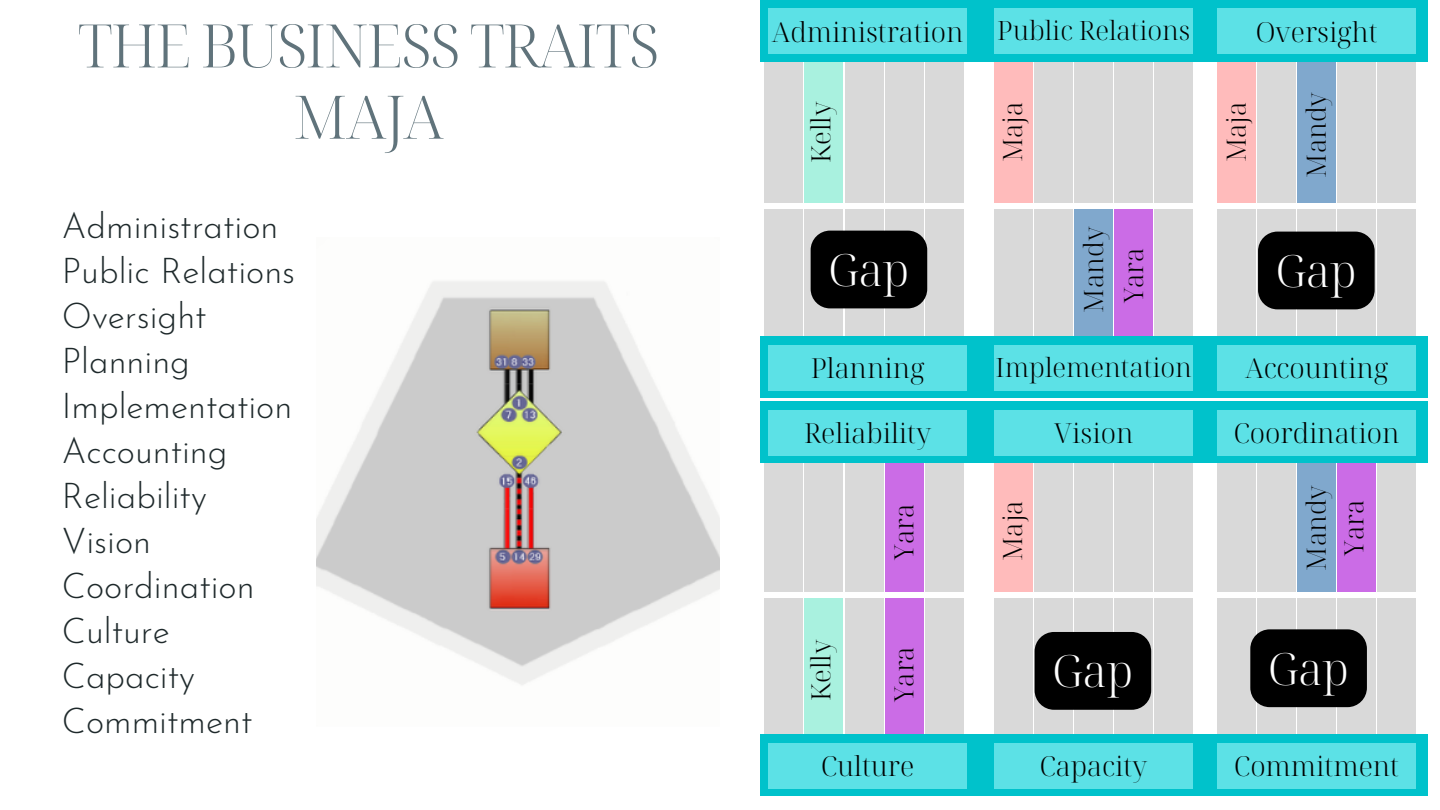
<style>
.page{position:relative;width:1440px;height:810px;background:#fff}
.page>*{position:absolute;margin:0;border:0;box-sizing:border-box;transform-origin:0 0}
.t1{font:300 59.9px "Noto Serif Display";letter-spacing:-.035em;color:#60737b}
.t2{font:300 44.5px "Noto Serif Display";color:#fff}
.t3{font:300 35px "Josefin Sans";color:#1e292b}
.t4{font:300 27.5px "Noto Serif Display";color:#000}
.t5{font:300 26.5px "Noto Serif Display";color:#000}
</style>
<div class="page">
<div style="left:765px;top:62px;width:38px;height:141px;background:#d9d9d9"></div>
<div style="left:805px;top:62px;width:38px;height:141px;background:#a9f1df"></div>
<div style="left:845px;top:62px;width:38px;height:141px;background:#d9d9d9"></div>
<div style="left:885px;top:62px;width:38px;height:141px;background:#d9d9d9"></div>
<div style="left:925px;top:62px;width:38px;height:141px;background:#d9d9d9"></div>
<div style="left:765px;top:209px;width:38px;height:142px;background:#d9d9d9"></div>
<div style="left:805px;top:209px;width:38px;height:142px;background:#d9d9d9"></div>
<div style="left:845px;top:209px;width:38px;height:142px;background:#d9d9d9"></div>
<div style="left:885px;top:209px;width:38px;height:142px;background:#d9d9d9"></div>
<div style="left:925px;top:209px;width:38px;height:142px;background:#d9d9d9"></div>
<div style="left:765px;top:450px;width:38px;height:142px;background:#d9d9d9"></div>
<div style="left:805px;top:450px;width:38px;height:142px;background:#d9d9d9"></div>
<div style="left:845px;top:450px;width:38px;height:142px;background:#d9d9d9"></div>
<div style="left:885px;top:450px;width:38px;height:142px;background:#cb6ce6"></div>
<div style="left:925px;top:450px;width:38px;height:142px;background:#d9d9d9"></div>
<div style="left:765px;top:598px;width:38px;height:142px;background:#d9d9d9"></div>
<div style="left:805px;top:598px;width:38px;height:142px;background:#a9f1df"></div>
<div style="left:845px;top:598px;width:38px;height:142px;background:#d9d9d9"></div>
<div style="left:885px;top:598px;width:38px;height:142px;background:#cb6ce6"></div>
<div style="left:925px;top:598px;width:38px;height:142px;background:#d9d9d9"></div>
<div style="left:994px;top:62px;width:39px;height:141px;background:#fbb"></div>
<div style="left:1034px;top:62px;width:39px;height:141px;background:#d9d9d9"></div>
<div style="left:1075px;top:62px;width:38px;height:141px;background:#d9d9d9"></div>
<div style="left:1115px;top:62px;width:38px;height:141px;background:#d9d9d9"></div>
<div style="left:1155px;top:62px;width:38px;height:141px;background:#d9d9d9"></div>
<div style="left:994px;top:209px;width:39px;height:142px;background:#d9d9d9"></div>
<div style="left:1034px;top:209px;width:39px;height:142px;background:#d9d9d9"></div>
<div style="left:1075px;top:209px;width:38px;height:142px;background:#80a8cd"></div>
<div style="left:1115px;top:209px;width:38px;height:142px;background:#cb6ce6"></div>
<div style="left:1155px;top:209px;width:38px;height:142px;background:#d9d9d9"></div>
<div style="left:994px;top:450px;width:39px;height:142px;background:#fbb"></div>
<div style="left:1034px;top:450px;width:39px;height:142px;background:#d9d9d9"></div>
<div style="left:1075px;top:450px;width:38px;height:142px;background:#d9d9d9"></div>
<div style="left:1115px;top:450px;width:38px;height:142px;background:#d9d9d9"></div>
<div style="left:1155px;top:450px;width:38px;height:142px;background:#d9d9d9"></div>
<div style="left:994px;top:598px;width:39px;height:142px;background:#d9d9d9"></div>
<div style="left:1034px;top:598px;width:39px;height:142px;background:#d9d9d9"></div>
<div style="left:1075px;top:598px;width:38px;height:142px;background:#d9d9d9"></div>
<div style="left:1115px;top:598px;width:38px;height:142px;background:#d9d9d9"></div>
<div style="left:1155px;top:598px;width:38px;height:142px;background:#d9d9d9"></div>
<div style="left:1217px;top:62px;width:39px;height:141px;background:#fbb"></div>
<div style="left:1257px;top:62px;width:39px;height:141px;background:#d9d9d9"></div>
<div style="left:1298px;top:62px;width:38px;height:141px;background:#80a8cd"></div>
<div style="left:1338px;top:62px;width:38px;height:141px;background:#d9d9d9"></div>
<div style="left:1378px;top:62px;width:38px;height:141px;background:#d9d9d9"></div>
<div style="left:1217px;top:209px;width:39px;height:142px;background:#d9d9d9"></div>
<div style="left:1257px;top:209px;width:39px;height:142px;background:#d9d9d9"></div>
<div style="left:1298px;top:209px;width:38px;height:142px;background:#d9d9d9"></div>
<div style="left:1338px;top:209px;width:38px;height:142px;background:#d9d9d9"></div>
<div style="left:1378px;top:209px;width:38px;height:142px;background:#d9d9d9"></div>
<div style="left:1217px;top:450px;width:39px;height:142px;background:#d9d9d9"></div>
<div style="left:1257px;top:450px;width:39px;height:142px;background:#d9d9d9"></div>
<div style="left:1298px;top:450px;width:38px;height:142px;background:#80a8cd"></div>
<div style="left:1338px;top:450px;width:38px;height:142px;background:#cb6ce6"></div>
<div style="left:1378px;top:450px;width:38px;height:142px;background:#d9d9d9"></div>
<div style="left:1217px;top:598px;width:39px;height:142px;background:#d9d9d9"></div>
<div style="left:1257px;top:598px;width:39px;height:142px;background:#d9d9d9"></div>
<div style="left:1298px;top:598px;width:38px;height:142px;background:#d9d9d9"></div>
<div style="left:1338px;top:598px;width:38px;height:142px;background:#d9d9d9"></div>
<div style="left:1378px;top:598px;width:38px;height:142px;background:#d9d9d9"></div>
<div style="left:760px;top:0;width:668px;height:62px;background:#00c2cb"></div>
<div style="left:768px;top:9px;width:199px;height:45px;background:#5ce1e6"></div>
<div style="left:994px;top:9px;width:199px;height:45px;background:#5ce1e6"></div>
<div style="left:1217px;top:9px;width:199px;height:45px;background:#5ce1e6"></div>
<div style="left:760px;top:337px;width:668px;height:61px;background:#00c2cb"></div>
<div style="left:768px;top:345px;width:199px;height:46px;background:#5ce1e6"></div>
<div style="left:994px;top:345px;width:199px;height:46px;background:#5ce1e6"></div>
<div style="left:1217px;top:345px;width:199px;height:46px;background:#5ce1e6"></div>
<div style="left:760px;top:402px;width:668px;height:61px;background:#00c2cb"></div>
<div style="left:768px;top:411px;width:199px;height:45px;background:#5ce1e6"></div>
<div style="left:994px;top:411px;width:199px;height:45px;background:#5ce1e6"></div>
<div style="left:1217px;top:411px;width:199px;height:45px;background:#5ce1e6"></div>
<div style="left:760px;top:734px;width:668px;height:62px;background:#00c2cb"></div>
<div style="left:768px;top:743px;width:199px;height:45px;background:#5ce1e6"></div>
<div style="left:994px;top:743px;width:199px;height:45px;background:#5ce1e6"></div>
<div style="left:1217px;top:743px;width:199px;height:45px;background:#5ce1e6"></div>
<img style="left:317px;top:281px;width:403px;height:404px">
<div style="left:1035px;top:632px;width:116px;height:78px;background:#000;border-radius:19px"></div>
<div style="left:1250px;top:629px;width:117px;height:78px;background:#000;border-radius:19px"></div>
<div style="left:811px;top:231px;width:116px;height:77px;background:#000;border-radius:19px"></div>
<div style="left:1258px;top:232px;width:117px;height:77px;background:#000;border-radius:19px"></div>
<p class="t1" style="left:78px;top:3px;width:583px">THE BUSINESS TRAITS</p>
<p class="t1" style="left:293px;top:75px;width:153px">MAJA</p>
<p class="t3" style="left:62px;top:212px;width:218px">Administration</p>
<p class="t3" style="left:62px;top:257px;width:235px">Public Relations</p>
<p class="t3" style="left:62px;top:302px;width:146px">Oversight</p>
<p class="t3" style="left:62px;top:347px;width:130px">Planning</p>
<p class="t3" style="left:62px;top:392px;width:232px">Implementation</p>
<p class="t3" style="left:62px;top:437px;width:167px">Accounting</p>
<p class="t3" style="left:62px;top:482px;width:147px">Reliability</p>
<p class="t3" style="left:62px;top:527px;width:91px">Vision</p>
<p class="t3" style="left:62px;top:572px;width:194px">Coordination</p>
<p class="t3" style="left:62px;top:617px;width:110px">Culture</p>
<p class="t3" style="left:62px;top:662px;width:135px">Capacity</p>
<p class="t3" style="left:62px;top:707px;width:192px">Commitment</p>
<p class="t4" style="left:772px;top:12px;width:193px">Administration</p>
<p class="t5" style="left:997px;top:12px;width:195px">Public Relations</p>
<p class="t4" style="left:1256px;top:12px;width:123px">Oversight</p>
<p class="t5" style="left:802px;top:163px;width:63px;rotate:-90deg">Kelly</p>
<p class="t5" style="left:1297px;top:178px;width:88px;rotate:-90deg">Mandy</p>
<p class="t5" style="left:994px;top:162px;width:62px;rotate:-90deg">Maja</p>
<p class="t5" style="left:1218px;top:162px;width:62px;rotate:-90deg">Maja</p>
<p class="t5" style="left:1075px;top:313px;width:88px;rotate:-90deg">Mandy</p>
<p class="t5" style="left:1115px;top:303px;width:57px;rotate:-90deg">Yara</p>
<p class="t2" style="left:828px;top:238px;width:82px">Gap</p>
<p class="t2" style="left:1276px;top:239px;width:82px">Gap</p>
<p class="t4" style="left:811px;top:349px;width:115px">Planning</p>
<p class="t5" style="left:996px;top:348px;width:198px">Implementation</p>
<p class="t4" style="left:1245px;top:349px;width:145px">Accounting</p>
<p class="t4" style="left:804px;top:414px;width:129px">Reliability</p>
<p class="t4" style="left:1054px;top:414px;width:81px">Vision</p>
<p class="t4" style="left:1234px;top:414px;width:167px">Coordination</p>
<p class="t5" style="left:802px;top:701px;width:63px;rotate:-90deg">Kelly</p>
<p class="t5" style="left:885px;top:560px;width:57px;rotate:-90deg">Yara</p>
<p class="t5" style="left:885px;top:702px;width:57px;rotate:-90deg">Yara</p>
<p class="t5" style="left:994px;top:561px;width:62px;rotate:-90deg">Maja</p>
<p class="t5" style="left:1297px;top:571px;width:88px;rotate:-90deg">Mandy</p>
<p class="t5" style="left:1335px;top:556px;width:57px;rotate:-90deg">Yara</p>
<p class="t2" style="left:1052px;top:640px;width:82px">Gap</p>
<p class="t2" style="left:1268px;top:637px;width:82px">Gap</p>
<p class="t4" style="left:821px;top:747px;width:95px">Culture</p>
<p class="t4" style="left:1040px;top:747px;width:109px">Capacity</p>
<p class="t4" style="left:1234px;top:747px;width:166px">Commitment</p>
</div>
